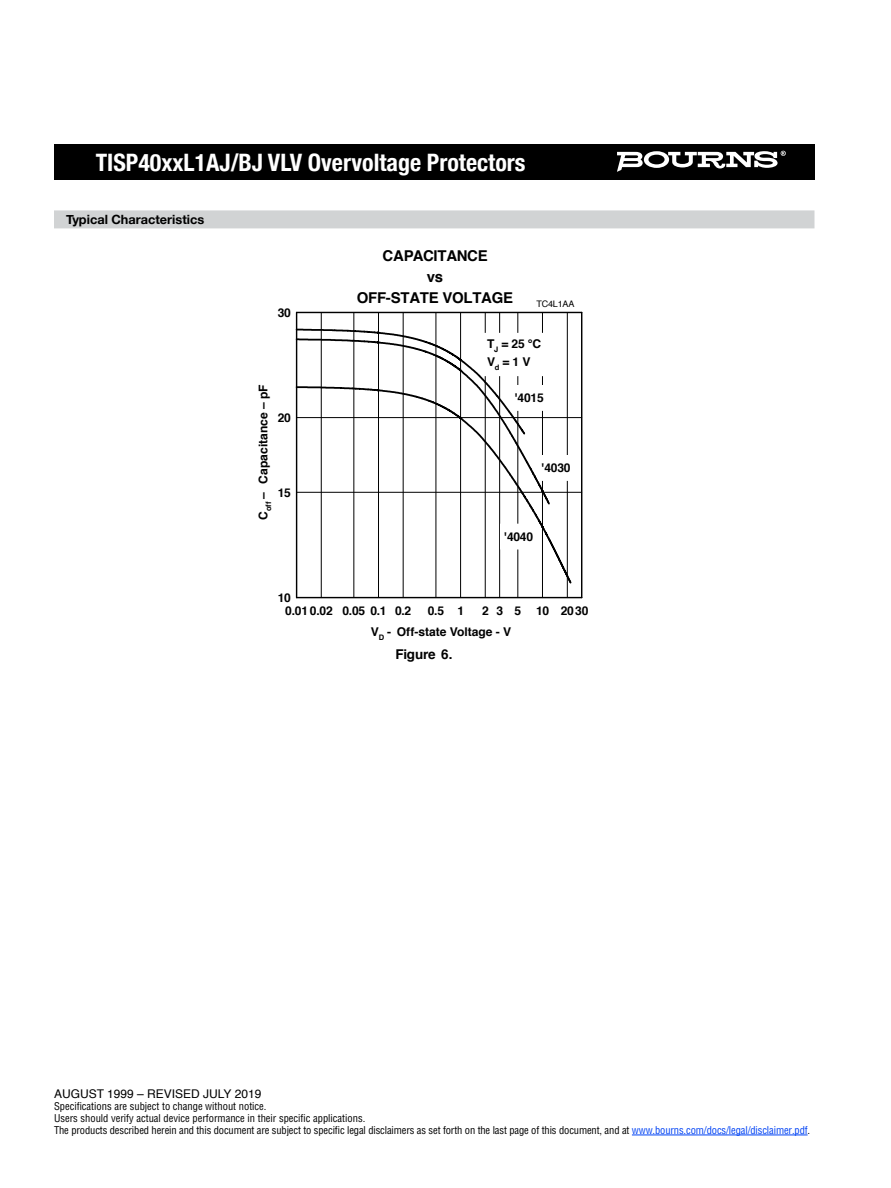
<style>
.page{position:relative;width:891px;height:1188px;background:#fff}
.page>*{position:absolute;margin:0;border:0;box-sizing:border-box;transform-origin:0 0}
.t1{font:700 condensed 24px "Helvetica Neue";color:#fff}
.t2{font:700 15px/21px "Helvetica";letter-spacing:-.02em;color:#000;text-align:center}
.t3{font:700 13.5px "Helvetica";letter-spacing:-.01em;color:#000}
.t4{font:700 12.75px "Helvetica Neue";color:#000}
.t5{font:700 12px/18px "Helvetica";color:#000}
.t6{font:12px "Helvetica";color:#000}
.t7{font:condensed 10.5px/12px "Helvetica";letter-spacing:-.01em;color:#000}
.t8{font:9px "Helvetica";letter-spacing:-.015em;color:#000}
.t9{font:700 7.5px "Helvetica";color:#000}
.s1{color:#0042f4}
</style>
<div class="page">
<div style="left:54px;top:144px;width:760px;height:36px;background:#000"></div>
<hr style="left:567px;top:312px;width:1px;height:286px;background:#000">
<hr style="left:542px;top:312px;width:1px;height:286px;background:#000">
<hr style="left:517px;top:312px;width:1px;height:286px;background:#000">
<hr style="left:499px;top:312px;width:1px;height:286px;background:#000">
<hr style="left:485px;top:312px;width:1px;height:286px;background:#000">
<hr style="left:460px;top:312px;width:1px;height:286px;background:#000">
<hr style="left:436px;top:312px;width:1px;height:286px;background:#000">
<hr style="left:403px;top:312px;width:1px;height:286px;background:#000">
<hr style="left:378px;top:312px;width:1px;height:286px;background:#000">
<hr style="left:353px;top:312px;width:1px;height:286px;background:#000">
<hr style="left:321px;top:312px;width:1px;height:286px;background:#000">
<hr style="left:297px;top:597px;width:285px;height:1px;background:#000">
<hr style="left:297px;top:312px;width:285px;height:1px;background:#000">
<hr style="left:297px;top:417px;width:285px;height:1px;background:#000">
<hr style="left:297px;top:492px;width:285px;height:1px;background:#000">
<hr style="left:296px;top:312px;width:1px;height:286px;background:#000">
<hr style="left:581px;top:312px;width:1px;height:286px;background:#000">
<svg style="left:295px;top:328px;width:274px;height:250px"></svg>
<div style="left:501px;top:524px;width:36px;height:25px;background:#fff"></div>
<div style="left:539px;top:456px;width:35px;height:24px;background:#fff"></div>
<div style="left:483px;top:333px;width:75px;height:43px;background:#fff"></div>
<div style="left:512px;top:386px;width:36px;height:24px;background:#fff"></div>
<svg style="left:617px;top:151px;width:169px;height:21px"></svg>
<div style="left:54px;top:210px;width:760px;height:18px;background:#d1d3d4"></div>
<hr style="left:632px;top:1135px;width:176px;height:1px;background:#0042f4">
<h1 class="t1" style="left:96px;top:142px;width:431px">TISP40xxL1AJ/BJ VLV Overvoltage Protectors</h1>
<p class="t4" style="left:66px;top:209px;width:140px">Typical Characteristics</p>
<p class="t5" style="left:278px;top:304px;width:15px">30</p>
<p class="t5" style="left:254px;top:484px;width:101px;rotate:-90deg">Capacitance – pF</p>
<p class="t9" style="left:262px;top:511px;width:21px;rotate:-90deg">off <sup>–</sup></p>
<p class="t5" style="left:278px;top:484px;width:15px">15</p>
<p class="t5" style="left:278px;top:409px;width:15px">20</p>
<p class="t5" style="left:254px;top:520px;width:10px;rotate:-90deg">C</p>
<p class="t5" style="left:278px;top:589px;width:15px">10</p>
<h2 class="t2" style="left:357px;top:245px;width:158px">CAPACITANCE<br>vs<br>OFF-STATE VOLTAGE</h2>
<p class="t8" style="left:537px;top:296px;width:39px">TC4L1AA</p>
<p class="t5" style="left:487px;top:335px;width:56px">T<sub>J</sub> = 25 °C<br>V<sub>d</sub> = 1 V</p>
<p class="t5" style="left:515px;top:389px;width:31px">'4015</p>
<p class="t5" style="left:542px;top:459px;width:31px">'4030</p>
<p class="t5" style="left:504px;top:528px;width:31px">'4040</p>
<p class="t5" style="left:285px;top:602px;width:128px">0.01 0.02 0.05 0.1 0.2</p>
<p class="t5" style="left:428px;top:602px;width:38px">0.5 1</p>
<p class="t5" style="left:482px;top:602px;width:108px">2 3 5 10 2030</p>
<p class="t5" style="left:371px;top:623px;width:142px">V<sub>D</sub> - Off-state Voltage - V</p>
<p class="t3" style="left:395px;top:643px;width:59px">Figure 6.</p>
<p class="t6" style="left:54px;top:1085px;width:209px">AUGUST 1999 – REVISED JULY 2019</p>
<p class="t7" style="left:54px;top:1100px;width:758px">Specifications are subject to change without notice.<br>Users should verify actual device performance in their specific applications.<br>The products described herein and this document are subject to specific legal disclaimers as set forth on the last page of this document, and at <span class="s1">www.bourns.com/docs/legal/disclaimer.pdf</span>.</p>
</div>
